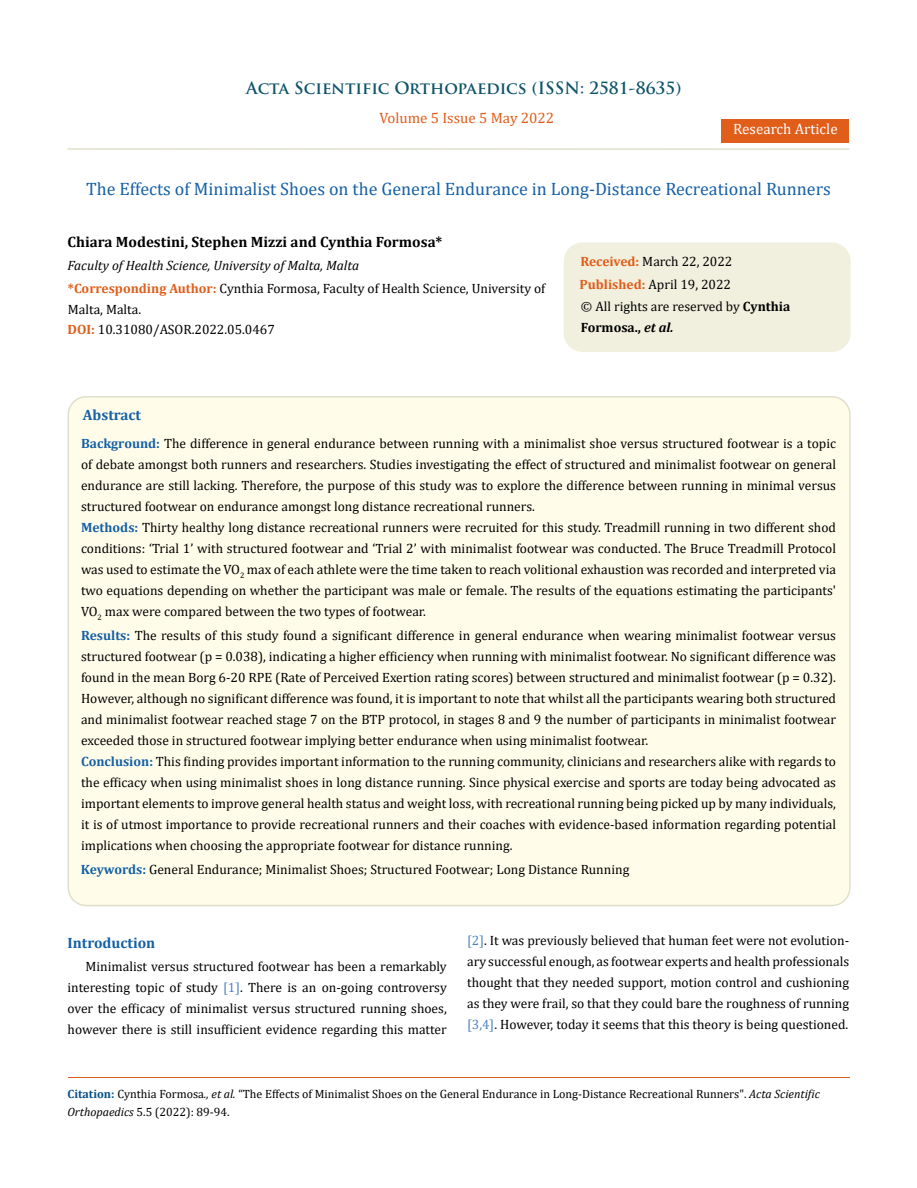
<style>
.page{position:relative;width:917px;height:1188px;background:#fff}
.page>*{position:absolute;margin:0;border:0;box-sizing:border-box;transform-origin:0 0}
.t1{font:18px "Cambria";color:#1560a6}
.t2{font:700 16.5px "Trajan Pro";color:#0e546a}
.t3{font:700 15px "Cambria";color:#000}
.t4{font:15px "Cambria";color:#e05d1a}
.t5{font:700 15px "Cambria";color:#1560a6}
.t6{font:15px "Cambria";color:#fff}
.t7{font:13.5px/21px "Cambria";color:#000}
.t8{font:12px/18px "Cambria";color:#000}
.s1{font-style:italic}
.s2{font-weight:700;color:#e05d1a}
.s3{font-weight:700}
.s4{font-weight:700;font-style:italic}
.s5{font-weight:700;color:#1560a6}
.s6{color:#4f81bd}
.s7{font-weight:700;color:#035089}
</style>
<div class="page">
<div style="left:721px;top:119px;width:128px;height:23px;background:#e05d1a"></div>
<div style="left:564px;top:243px;width:285px;height:108px;background:#f1f0de;border-radius:18px"></div>
<div style="left:563px;top:242px;width:287px;height:110px;border:2px solid #f1f0de;border-radius:18px"></div>
<div style="left:68px;top:397px;width:781px;height:509px;background:#fffde9;border-radius:18px"></div>
<hr style="left:68px;top:1078px;width:781px;height:1px;background:#e05d1a">
<hr style="left:67px;top:148px;width:782px;height:2px;background:#e0dfcd">
<p class="t2" style="left:246px;top:77px;width:436px">Acta Scientific Orthopaedics (ISSN: 2581-8635)</p>
<p class="t4" style="left:379px;top:109px;width:176px">Volume 5 Issue 5 May 2022</p>
<p class="t6" style="left:733px;top:120px;width:106px">Research Article</p>
<h1 class="t1" style="left:86px;top:178px;width:746px">The Effects of Minimalist Shoes on the General Endurance in Long-Distance Recreational Runners</h1>
<p class="t3" style="left:67px;top:231px;width:376px">Chiara Modestini, Stephen Mizzi and Cynthia Formosa*</p>
<p class="t7" style="left:67px;top:254px;width:479px;line-height:22.6px"><span class="s1">Faculty of Health Science, University of Malta, Malta<br></span><span class="s2">*Corresponding Author:</span> Cynthia Formosa, Faculty of Health Science, University of</p>
<p class="t7" style="left:68px;top:298px;width:75px">Malta, Malta.</p>
<p class="t7" style="left:579px;top:250px;width:154px;line-height:23px"><span class="s2">Received:</span> March 22, 2022<br><span class="s2">Published:</span> April 19, 2022</p>
<p class="t7" style="left:581px;top:296px;width:211px">© All rights are reserved by <span class="s3">Cynthia<br>Formosa.,</span> <span class="s4">et al.</span></p>
<p class="t7" style="left:67px;top:319px;width:209px"><span class="s2">DOI:</span> 10.31080/ASOR.2022.05.0467</p>
<p class="t5" style="left:83px;top:404px;width:60px">Abstract</p>
<p class="t7" style="left:81px;top:433px;width:756px"><span class="s5">Background:</span> The difference in general endurance between running with a minimalist shoe versus structured footwear is a topic of debate amongst both runners and researchers. Studies investigating the effect of structured and minimalist footwear on general endurance are still lacking. Therefore, the purpose of this study was to explore the difference between running in minimal versus structured footwear on endurance amongst long distance recreational runners.<br><span class="s5">Methods:</span> Thirty healthy long distance recreational runners were recruited for this study. Treadmill running in two different shod conditions: ‘Trial 1’ with structured footwear and ‘Trial 2’ with minimalist footwear was conducted. The Bruce Treadmill Protocol was used to estimate the VO<sub>2</sub> max of each athlete were the time taken to reach volitional exhaustion was recorded and interpreted via two equations depending on whether the participant was male or female. The results of the equations estimating the participants' VO<sub>2</sub> max were compared between the two types of footwear.</p>
<p class="t7" style="left:81px;top:625px;width:756px"><span class="s5">Results:</span> The results of this study found a significant difference in general endurance when wearing minimalist footwear versus structured footwear (p = 0.038), indicating a higher efficiency when running with minimalist footwear. No significant difference was found in the mean Borg 6-20 RPE (Rate of Perceived Exertion rating scores) between structured and minimalist footwear (p = 0.32).<br>However, although no significant difference was found, it is important to note that whilst all the participants wearing both structured and minimalist footwear reached stage 7 on the BTP protocol, in stages 8 and 9 the number of participants in minimalist footwear exceeded those in structured footwear implying better endurance when using minimalist footwear.<br><span class="s5">Conclusion:</span> This finding provides important information to the running community, clinicians and researchers alike with regards to the efficacy when using minimalist shoes in long distance running. Since physical exercise and sports are today being advocated as important elements to improve general health status and weight loss, with recreational running being picked up by many individuals, it is of utmost importance to provide recreational runners and their coaches with evidence-based information regarding potential implications when choosing the appropriate footwear for distance running.</p>
<p class="t7" style="left:81px;top:859px;width:550px"><span class="s5">Keywords:</span> General Endurance; Minimalist Shoes; Structured Footwear; Long Distance Running</p>
<p class="t5" style="left:68px;top:932px;width:89px">Introduction</p>
<p class="t7" style="left:68px;top:956px;width:381px;text-align:justify;text-indent:18px">Minimalist versus structured footwear has been a remarkably interesting topic of study <span class="s6">[1]</span>. There is an on-going controversy over the efficacy of minimalist versus structured running shoes, however there is still insufficient evidence regarding this matter</p>
<p class="t7" style="left:467px;top:930px;width:383px;text-align:justify"><span class="s6">[2]</span>. It was previously believed that human feet were not evolution&shy;ary successful enough, as footwear experts and health professionals thought that they needed support, motion control and cushioning as they were frail, so that they could bare the roughness of running <span class="s6">[3,4]</span>. However, today it seems that this theory is being questioned.</p>
<p class="t8" style="left:67px;top:1085px;width:753px"><span class="s7">Citation:</span> Cynthia Formosa<span class="s1">., et al.</span> “The Effects of Minimalist Shoes on the General Endurance in Long-Distance Recreational Runners". <span class="s1">Acta Scientific<br>Orthopaedics</span> 5.5 (2022): 89-94.</p>
</div>
